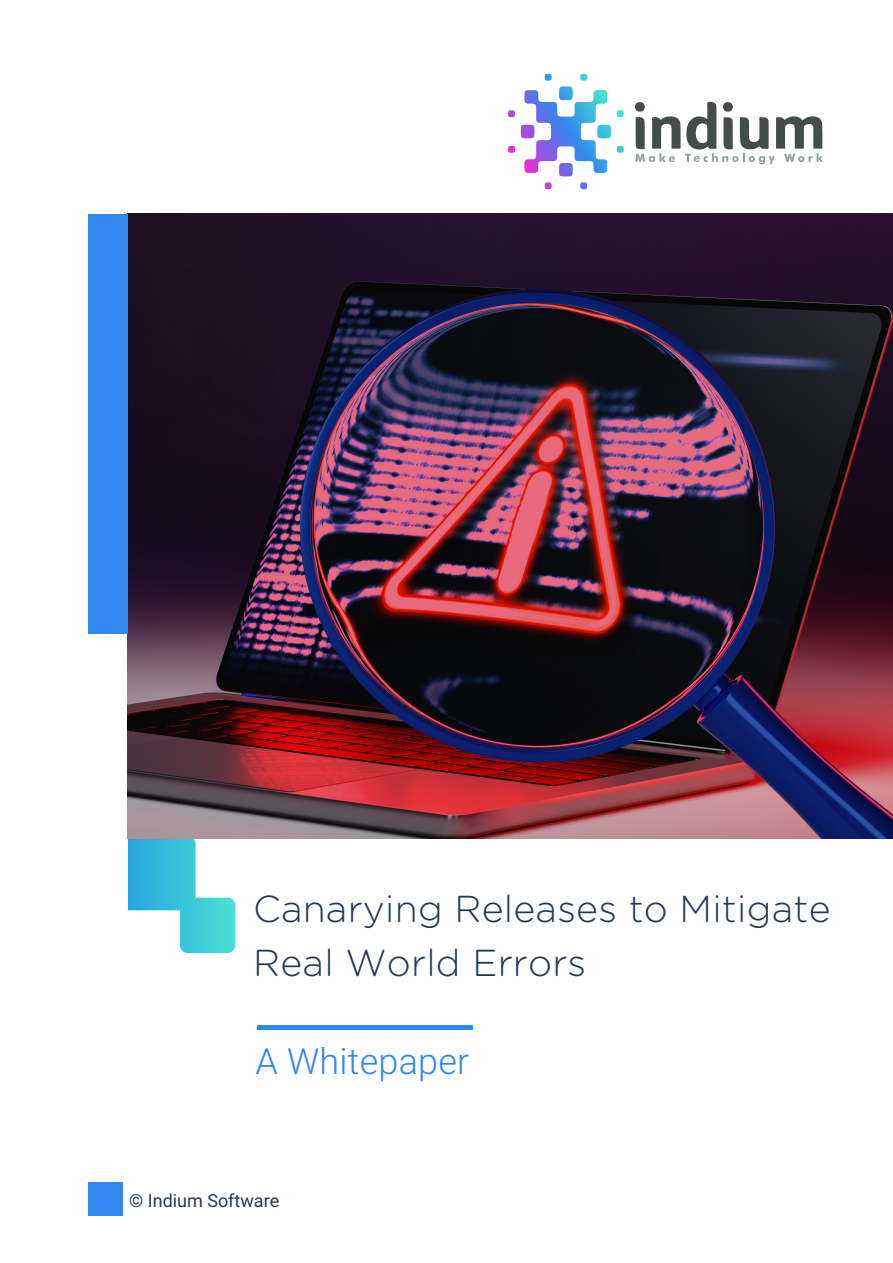
<style>
.page{position:relative;width:893px;height:1263px;background:#fff}
.page>*{position:absolute;margin:0;border:0;box-sizing:border-box;transform-origin:0 0}
.t1{font:300 37.5px/54px "Gotham Rounded";letter-spacing:.005em;color:#253953}
.t2{font:300 36px "Roboto";letter-spacing:.005em;color:#3188ee}
.t3{font:18px "Roboto";color:#253953}
</style>
<div class="page">
<div style="left:88px;top:1182px;width:34px;height:34px;background:#3188ee"></div>
<svg style="left:128px;top:838px;width:107px;height:115px"></svg>
<img style="left:128px;top:214px;width:765px;height:624px">
<div style="left:258px;top:1025px;width:215px;height:5px;background:#3188ee"></div>
<div style="left:88px;top:214px;width:40px;height:419px;background:#3188ee"></div>
<svg style="left:635px;top:102px;width:188px;height:62px"></svg>
<svg style="left:508px;top:74px;width:99px;height:99px"></svg>
<p class="t1" style="left:253px;top:880px;width:579px">Canarying Releases to Mitigate<br>Real World Errors</p>
<p class="t2" style="left:255px;top:1036px;width:215px">A Whitepaper</p>
<p class="t3" style="left:129px;top:1188px;width:151px">© Indium Software</p>
</div>
